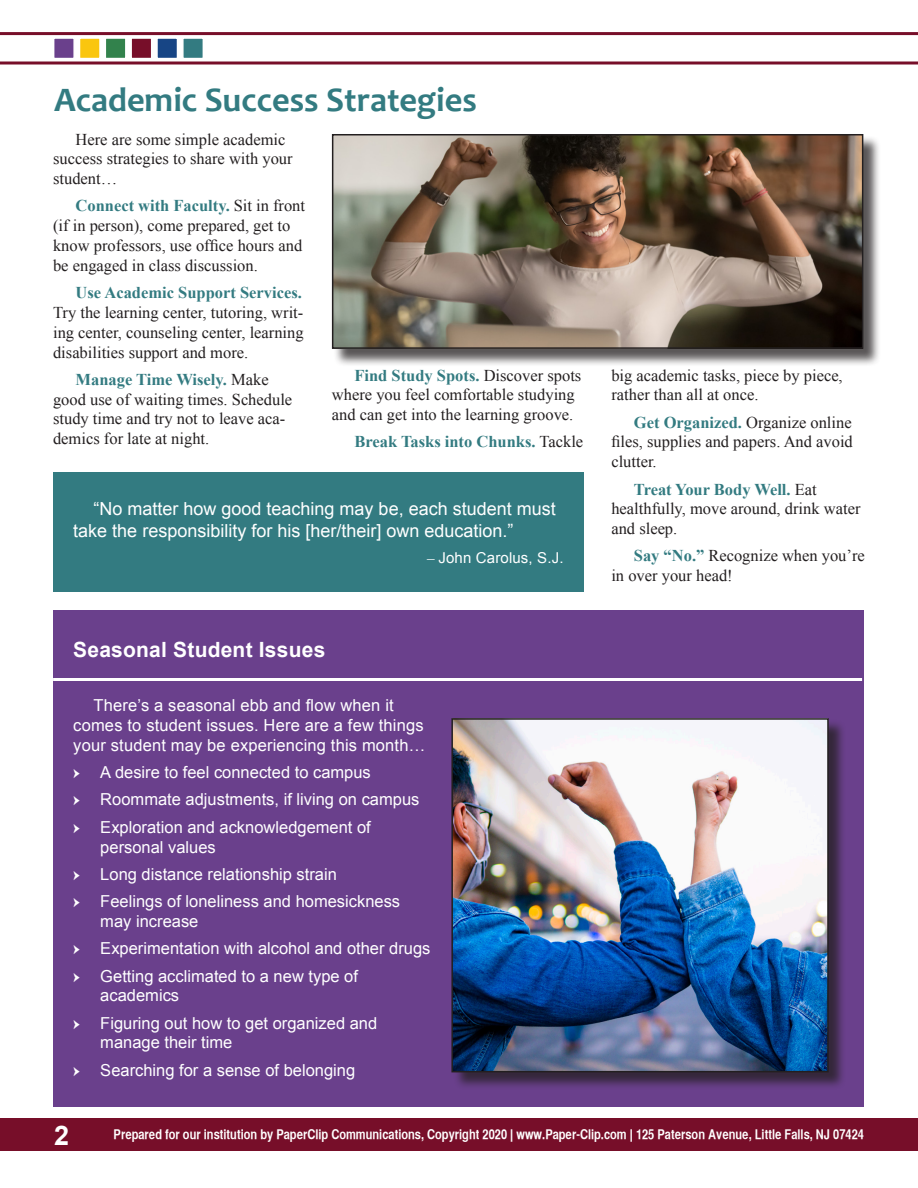
<style>
.page{position:relative;width:918px;height:1188px;background:#fff}
.page>*{position:absolute;margin:0;border:0;box-sizing:border-box;transform-origin:0 0}
.Article_Head_PURPLE{font:700 34.5px "Candara";color:#337b81}
.t1{font:700 27px "Arial";color:#fff}
.Box_Head_WHITE{font:700 21px "Arial";letter-spacing:.01em;color:#fff}
.Box_Body_WHITE{font:18px/21.6px "Arial";color:#fff}
.Body{font:16.5px/19.8px "Times New Roman";color:#231f20}
.Box_Body_WHITE-2{font:16.5px/19.8px "Arial";color:#fff}
.Body-2{font:700 16.5px "Times New Roman";color:#337b81}
.Box_Body_WHITE-3{font:15px "Arial";letter-spacing:.01em;color:#fff}
.t2{font:13.5px "Helvetica CY Bold";color:#fff}
.s1{font-weight:700;color:#337b81}
.s2{font-weight:400;color:#231f20}
.s3{font-family:"Times New Roman"}
.s4{font-family:"Minion Pro"}
</style>
<div class="page">
<div style="left:0;top:1119px;width:918px;height:32px;background:#770e29"></div>
<svg style="left:0;top:32px;width:918px;height:32px"></svg>
<div style="left:156px;top:37px;width:22px;height:22px;background:#174585;border:2px solid #fff"></div>
<div style="left:130px;top:37px;width:22px;height:22px;background:#770e29;border:2px solid #fff"></div>
<div style="left:105px;top:37px;width:22px;height:22px;background:#32824c;border:2px solid #fff"></div>
<div style="left:79px;top:37px;width:22px;height:22px;background:#fac60f;border:2px solid #fff"></div>
<div style="left:53px;top:37px;width:22px;height:22px;background:#6a408c;border:2px solid #fff"></div>
<div style="left:182px;top:37px;width:22px;height:22px;background:#337b81;border:2px solid #fff"></div>
<div style="left:53px;top:610px;width:811px;height:497px;background:#6a408c"></div>
<hr style="left:53px;top:678px;width:809px;height:3px;background:#fff">
<div style="left:453px;top:719px;width:393px;height:371px;background:#231f20;opacity:.75"></div>
<img style="left:454px;top:721px;width:372px;height:348px">
<div style="left:451px;top:718px;width:378px;height:354px;border:2px solid #231f20"></div>
<div style="left:333px;top:135px;width:548px;height:231px;background:#231f20;opacity:.75"></div>
<img style="left:335px;top:137px;width:525px;height:209px">
<div style="left:332px;top:134px;width:531px;height:215px;border:2px solid #231f20"></div>
<div style="left:53px;top:472px;width:531px;height:120px;background:#337b81"></div>
<p class="Article_Head_PURPLE" style="left:54px;top:79px;width:424px">Academic Success Strategies</p>
<p class="Body" style="left:53px;top:129px;width:241px;text-indent:22px">Here are some simple academic success strategies to share with your student…</p>
<p class="Body" style="left:53px;top:196px;width:254px;text-indent:22px"><span class="s1">Connect with Faculty.</span> Sit in front (if in person), come prepared, get to know professors, use office hours and be engaged in class discussion.</p>
<p class="Body" style="left:53px;top:283px;width:252px;text-align:justify;text-indent:22px"><span class="s1">Use Academic Support Services.<br></span>Try the learning center, tutoring, writ&shy;ing center, counseling center, learning disabilities support and more.</p>
<p class="Body" style="left:53px;top:369px;width:241px;text-indent:22px"><span class="s1">Manage Time Wisely.</span> Make good use of waiting times. Schedule study time and try not to leave aca&shy;demics for late at night.</p>
<p class="Body" style="left:332px;top:365px;width:251px;text-indent:22px"><span class="s1">Find Study Spots.</span> Discover spots where you feel comfortable studying and can get into the learning groove.</p>
<p class="Body-2" style="left:354px;top:431px;width:230px">Break Tasks into Chunks. <span class="s2">Tackle</span></p>
<p class="Box_Body_WHITE" style="left:73px;top:498px;width:484px;text-indent:20px">“No matter how good teaching may be, each student must take the responsibility for his [her/their] own education.”</p>
<p class="Box_Body_WHITE-3" style="left:427px;top:547px;width:138px"><span class="s3">–</span> John Carolus, S.J.</p>
<p class="Box_Head_WHITE" style="left:73px;top:635px;width:254px">Seasonal Student Issues</p>
<p class="Box_Body_WHITE-2" style="left:73px;top:696px;width:353px;text-indent:20px">There’s a seasonal ebb and flow when it comes to student issues. Here are a few things your student may be experiencing this month…</p>
<p class="Box_Body_WHITE-2" style="left:73px;top:763px;width:299px"><span class="s4">ӹ</span> A desire to feel connected to campus</p>
<p class="Box_Body_WHITE-2" style="left:73px;top:790px;width:348px"><span class="s4">ӹ</span> Roommate adjustments, if living on campus</p>
<p class="Box_Body_WHITE-2" style="left:100px;top:817px;width:272px;text-indent:-27px"><span class="s4">ӹ</span> Exploration and acknowledgement of personal values</p>
<p class="Box_Body_WHITE-2" style="left:73px;top:864px;width:265px"><span class="s4">ӹ</span> Long distance relationship strain</p>
<p class="Box_Body_WHITE-2" style="left:100px;top:892px;width:301px;text-indent:-27px"><span class="s4">ӹ</span> Feelings of loneliness and homesickness may increase</p>
<p class="Box_Body_WHITE-2" style="left:73px;top:939px;width:359px"><span class="s4">ӹ</span> Experimentation with alcohol and other drugs</p>
<p class="Box_Body_WHITE-2" style="left:100px;top:966px;width:259px;text-indent:-27px"><span class="s4">ӹ</span> Getting acclimated to a new type of academics</p>
<p class="Box_Body_WHITE-2" style="left:100px;top:1013px;width:278px;text-indent:-27px"><span class="s4">ӹ</span> Figuring out how to get organized and manage their time</p>
<p class="Box_Body_WHITE-2" style="left:73px;top:1060px;width:283px"><span class="s4">ӹ</span> Searching for a sense of belonging</p>
<p class="Body" style="left:611px;top:365px;width:233px">big academic tasks, piece by piece, rather than all at once.</p>
<p class="Body" style="left:611px;top:412px;width:243px;text-align:justify;text-indent:22px"><span class="s1">Get Organized.</span> Organize online files, supplies and papers. And avoid clutter.</p>
<p class="Body" style="left:611px;top:479px;width:251px;text-indent:22px"><span class="s1">Treat Your Body Well.</span> Eat healthfully, move around, drink water and sleep.</p>
<p class="Body" style="left:611px;top:546px;width:255px;text-indent:22px"><span class="s1">Say “No.”</span> Recognize when you’re in over your head!</p>
<p class="t1" style="left:54px;top:1118px;width:17px">2</p>
<p class="t2" style="left:114px;top:1126px;width:752px">Prepared for our institution by PaperClip Communications, Copyright 2020 | www.Paper-Clip.com | 125 Paterson Avenue, Little Falls, NJ 07424</p>
</div>
